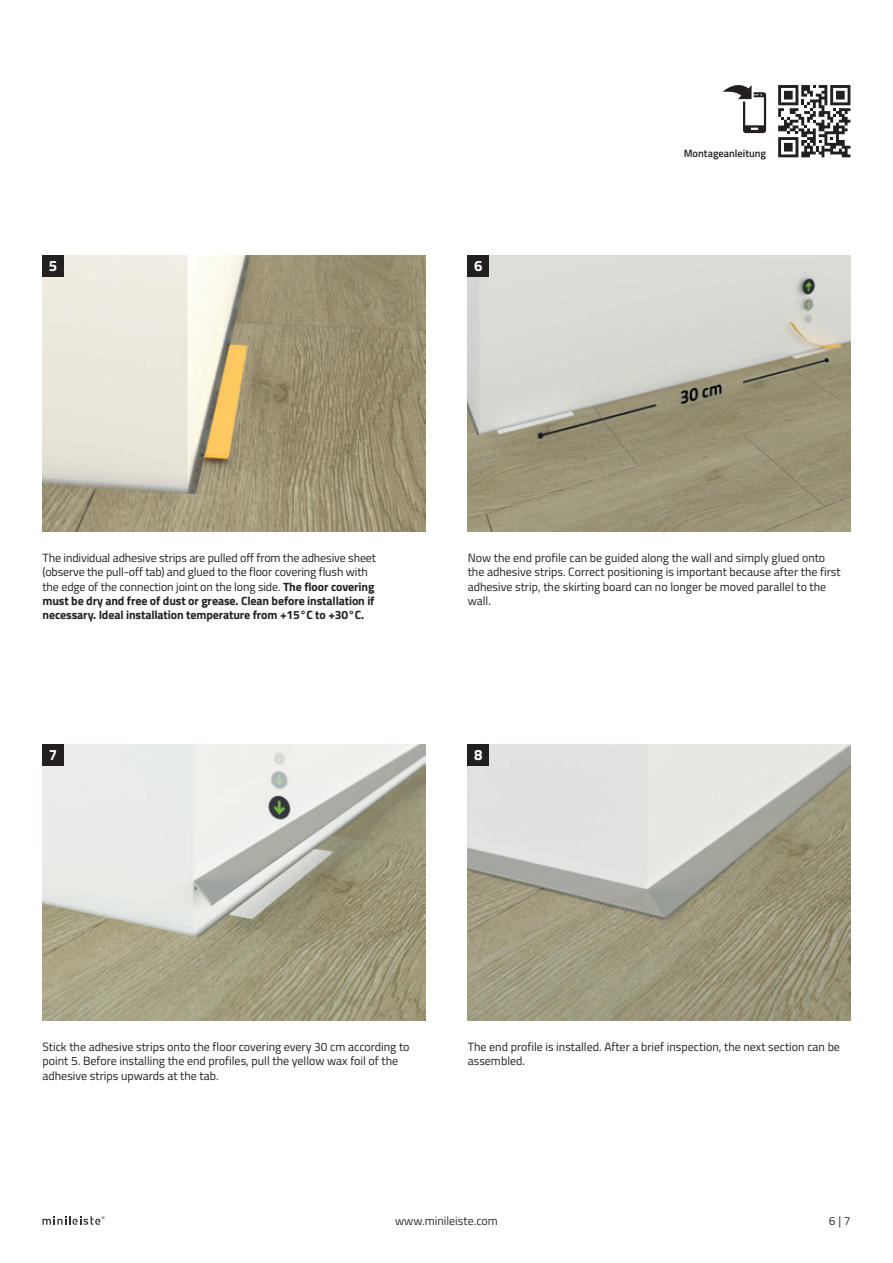
<style>
.page{position:relative;width:893px;height:1263px;background:#fff}
.page>*{position:absolute;margin:0;border:0;box-sizing:border-box;transform-origin:0 0}
.t1{font:700 15px "Titillium";color:#fff}
.t2{font:12px/14.4px "Titillium";color:#231f20}
.t3{font:12px "Titillium";color:#312f30}
.t4{font:600 10.5px "Titillium";color:#231f20}
.s1{font-weight:700}
</style>
<div class="page">
<img style="left:468px;top:255px;width:382px;height:276px">
<img style="left:43px;top:255px;width:382px;height:276px">
<img style="left:43px;top:744px;width:382px;height:276px">
<img style="left:468px;top:744px;width:382px;height:276px">
<div style="left:43px;top:255px;width:21px;height:21px;background:#231f20"></div>
<div style="left:43px;top:744px;width:21px;height:21px;background:#231f20"></div>
<div style="left:468px;top:255px;width:21px;height:21px;background:#231f20"></div>
<div style="left:468px;top:744px;width:21px;height:21px;background:#231f20"></div>
<svg style="left:778px;top:85px;width:72px;height:72px"></svg>
<svg style="left:722px;top:85px;width:44px;height:48px"></svg>
<svg style="left:43px;top:1216px;width:62px;height:9px"></svg>
<p class="t1" style="left:49px;top:255px;width:10px">5</p>
<p class="t1" style="left:474px;top:255px;width:10px">6</p>
<p class="t4" style="left:684px;top:146px;width:84px">Montageanleitung</p>
<p class="t2" style="left:43px;top:550px;width:335px">The individual adhesive strips are pulled off from the adhesive sheet (observe the pull-off tab) and glued to the floor covering flush with the edge of the connection joint on the long side. <span class="s1">The floor covering must be dry and free of dust or grease. Clean before installation if necessary. Ideal installation temperature from +15°C to +30°C.</span></p>
<p class="t2" style="left:468px;top:550px;width:374px">Now the end profile can be guided along the wall and simply glued onto the adhesive strips. Correct positioning is important because after the first adhesive strip, the skirting board can no longer be moved parallel to the wall.</p>
<p class="t1" style="left:49px;top:744px;width:10px">7</p>
<p class="t1" style="left:474px;top:744px;width:10px">8</p>
<p class="t2" style="left:43px;top:1039px;width:369px">Stick the adhesive strips onto the floor covering every 30 cm according to point 5. Before installing the end profiles, pull the yellow wax foil of the adhesive strips upwards at the tab.</p>
<p class="t2" style="left:468px;top:1039px;width:374px">The end profile is installed. After a brief inspection, the next section can be assembled.</p>
<p class="t3" style="left:395px;top:1212px;width:104px">www.minileiste.com</p>
<p class="t3" style="left:829px;top:1212px;width:23px">6 | 7</p>
</div>
